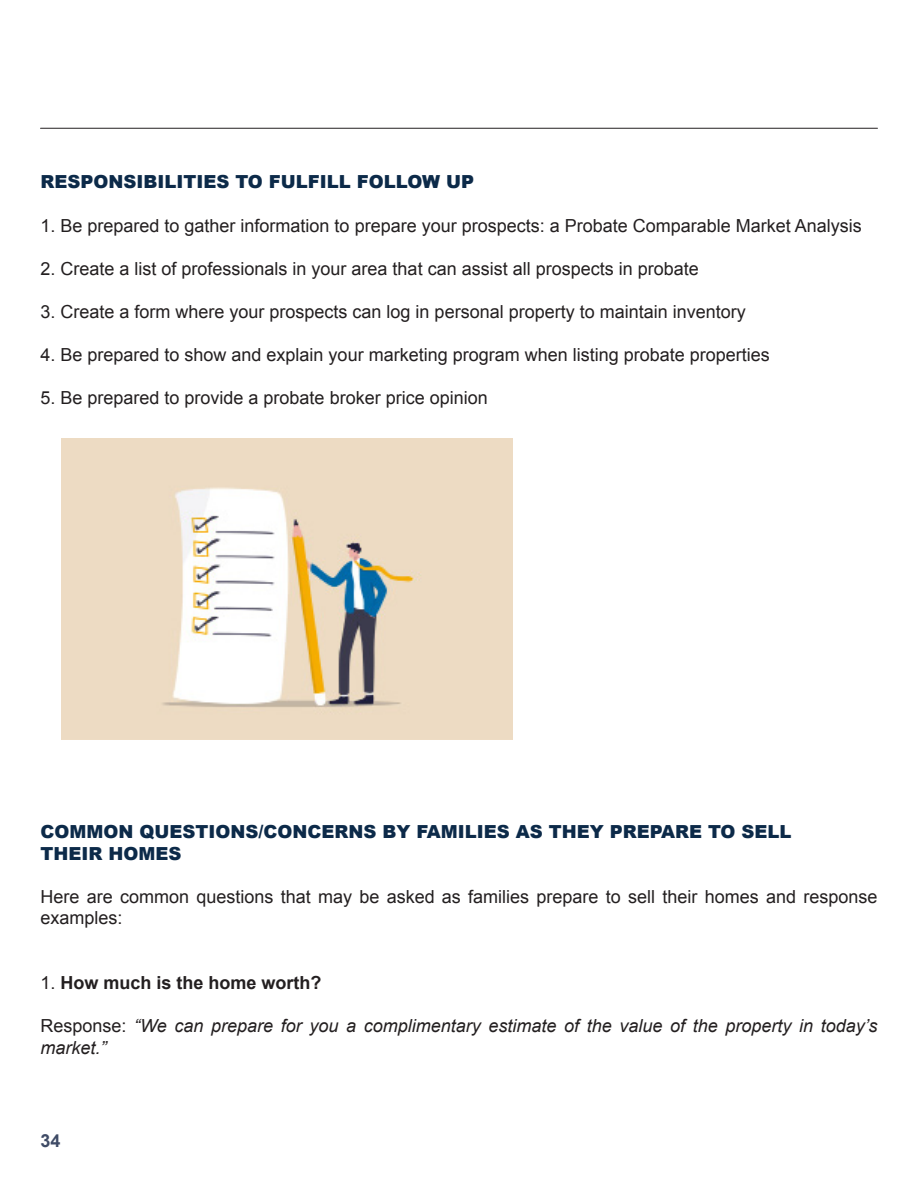
<style>
.page{position:relative;width:918px;height:1188px;background:#fff}
.page>*{position:absolute;margin:0;border:0;box-sizing:border-box;transform-origin:0 0}
.t1{font:18px/21.6px "Arial";color:#231f20}
.t2{font:900 18px/21.6px "Arial";color:#0c2a49}
.t3{font:italic 18px/21.6px "Arial";color:#231f20}
.t4{font:700 18px "Arial";color:#231f20}
.t5{font:700 18px "Arial";color:#3f4b66}
.s1{font-weight:400}
.s2{font-style:normal}
</style>
<div class="page">
<hr style="left:40px;top:128px;width:838px;height:1px;background:#231f20">
<img style="left:62px;top:438px;width:451px;height:301px">
<h2 class="t2" style="left:40px;top:171px;width:435px">RESPONSIBILITIES TO FULFILL FOLLOW UP</h2>
<p class="t1" style="left:40px;top:215px;width:823px">1. Be prepared to gather information to prepare your prospects: a Probate Comparable Market Analysis</p>
<p class="t1" style="left:40px;top:258px;width:660px">2. Create a list of professionals in your area that can assist all prospects in probate</p>
<p class="t1" style="left:40px;top:301px;width:707px">3. Create a form where your prospects can log in personal property to maintain inventory</p>
<p class="t1" style="left:40px;top:344px;width:731px">4. Be prepared to show and explain your marketing program when listing probate properties</p>
<p class="t1" style="left:40px;top:387px;width:449px">5. Be prepared to provide a probate broker price opinion</p>
<h2 class="t2" style="left:40px;top:820px;width:753px">COMMON QUESTIONS/CONCERNS BY FAMILIES AS THEY PREPARE TO SELL<br>THEIR HOMES</h2>
<p class="t1" style="left:40px;top:886px;width:838px">Here are common questions that may be asked as families prepare to sell their homes and response examples:</p>
<p class="t4" style="left:40px;top:971px;width:283px"><span class="s1">1.</span> How much is the home worth?</p>
<p class="t3" style="left:40px;top:1016px;width:838px"><span class="s2">Response:</span> “We can prepare for you a complimentary estimate of the value of the property in today’s market.”</p>
<p class="t5" style="left:40px;top:1129px;width:22px">34</p>
</div>
